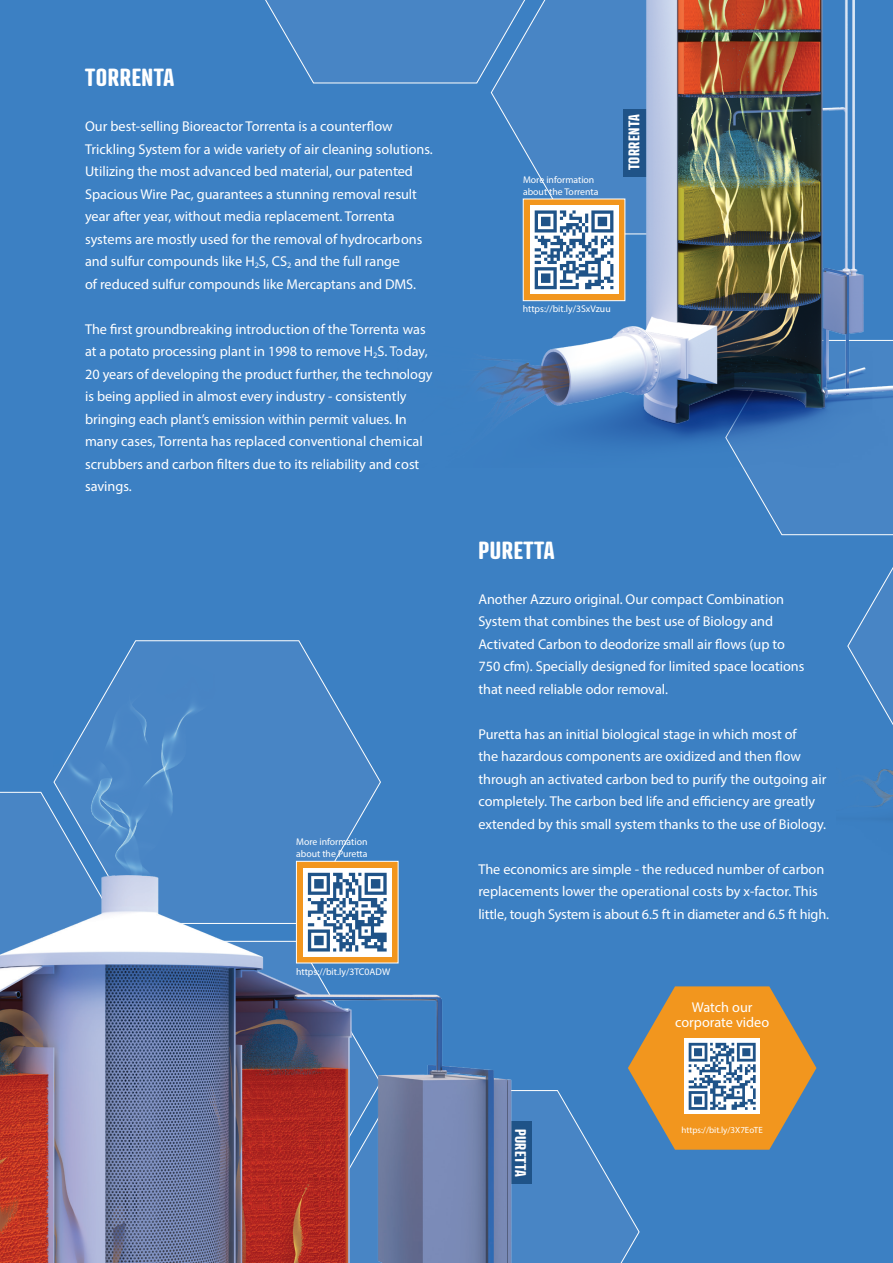
<style>
.page{position:relative;width:893px;height:1263px;background:#3c80c3}
.page>*{position:absolute;margin:0;border:0;box-sizing:border-box;transform-origin:0 0}
.t1{font:700 24px "Atrament";letter-spacing:.025em;color:#fff}
.t2{font:700 15px "Atrament";letter-spacing:.025em;color:#fff}
.t3{font:14.25px/22.5px "Myriad Pro";color:#fff}
.t4{font:9.75px/12px "Myriad Pro";color:#fff}
.t5{font:9px "Myriad Pro";color:#fff}
</style>
<div class="page">
<svg style="left:743px;top:468px;width:94px;height:68px"></svg>
<svg style="left:265px;top:0;width:133px;height:83px"></svg>
<svg style="left:522px;top:1090px;width:118px;height:173px"></svg>
<div style="left:487px;top:1121px;width:44px;height:63px;background:#1f5388"></div>
<img style="left:398px;top:0;width:466px;height:468px">
<img style="left:0;top:640px;width:522px;height:623px">
<img style="left:837px;top:277px;width:56px;height:543px">
<div style="left:296px;top:861px;width:102px;height:102px;background:#f2961e;border:1px solid #fff"></div>
<div style="left:303px;top:868px;width:88px;height:88px;background:#fff"></div>
<svg style="left:308px;top:873px;width:79px;height:78px"></svg>
<div style="left:523px;top:199px;width:102px;height:102px;background:#f2961e;border:1px solid #fff"></div>
<div style="left:530px;top:206px;width:88px;height:88px;background:#fff"></div>
<svg style="left:535px;top:210px;width:78px;height:79px"></svg>
<svg style="left:628px;top:986px;width:188px;height:164px"></svg>
<h1 class="t1" style="left:85px;top:62px;width:91px">TORRENTA</h1>
<p class="t3" style="left:85px;top:115px;width:349px">Our best-selling Bioreactor Torrenta is a counterflow Trickling System for a wide variety of air cleaning solutions.<br>Utilizing the most advanced bed material, our patented Spacious Wire Pac, guarantees a stunning removal result year after year, without media replacement. Torrenta systems are mostly used for the removal of hydrocarbons and sulfur compounds like H<sub>2</sub>S, CS<sub>2</sub> and the full range<br>of reduced sulfur compounds like Mercaptans and DMS.</p>
<p class="t3" style="left:85px;top:318px;width:349px">The first groundbreaking introduction of the Torrenta was at a potato processing plant in 1998 to remove H<sub>2</sub>S. Today, 20 years of developing the product further, the technology is being applied in almost every industry - consistently bringing each plant’s emission within permit values. In many cases, Torrenta has replaced conventional chemical scrubbers and carbon filters due to its reliability and cost savings.</p>
<p class="t4" style="left:296px;top:835px;width:73px">More information about the Puretta</p>
<p class="t4" style="left:296px;top:965px;width:96px">https://bit.ly/3TC0ADW</p>
<p class="t4" style="left:523px;top:173px;width:77px">More information about the Torrenta</p>
<p class="t2" style="left:625px;top:170px;width:57px;rotate:-90deg">TORRENTA</p>
<p class="t4" style="left:523px;top:303px;width:89px">https://bit.ly/3SxVzuu</p>
<h1 class="t1" style="left:478px;top:535px;width:78px">PURETTA</h1>
<p class="t3" style="left:478px;top:588px;width:328px">Another Azzuro original. Our compact Combination System that combines the best use of Biology and Activated Carbon to deodorize small air flows (up to 750 cfm). Specially designed for limited space locations that need reliable odor removal.</p>
<p class="t3" style="left:478px;top:723px;width:349px">Puretta has an initial biological stage in which most of<br>the hazardous components are oxidized and then flow through an activated carbon bed to purify the outgoing air completely. The carbon bed life and efficiency are greatly extended by this small system thanks to the use of Biology.</p>
<p class="t3" style="left:478px;top:858px;width:352px">The economics are simple - the reduced number of carbon replacements lower the operational costs by x-factor. This little, tough System is about 6.5 ft in diameter and 6.5 ft high.</p>
<p class="t2" style="left:530px;top:1129px;width:49px;rotate:90deg">PURETTA</p>
<p class="t3" style="left:675px;top:1000px;width:96px;line-height:15px;text-align:center">Watch our corporate video</p>
<p class="t5" style="left:681px;top:1124px;width:83px">https://bit.ly/3X7EoTE</p>
</div>
